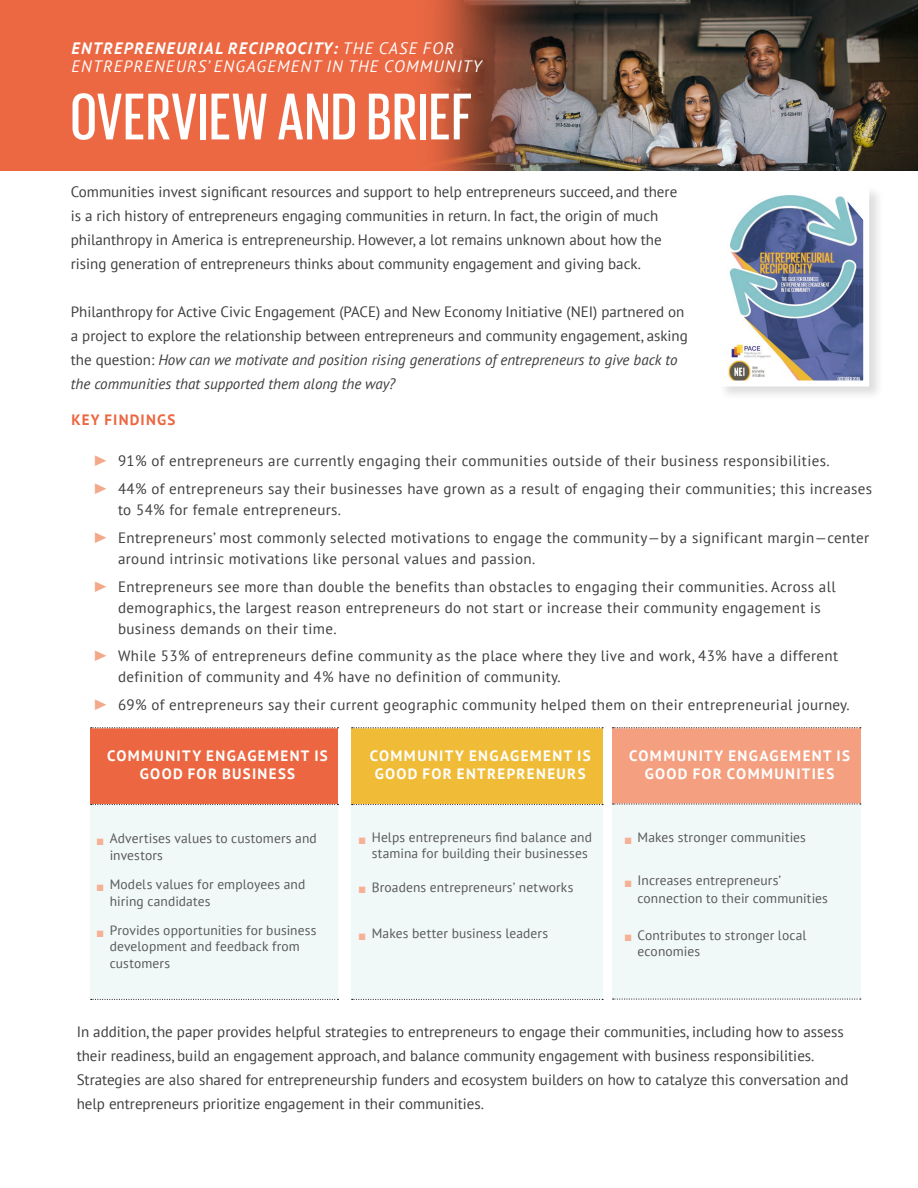
<style>
.page{position:relative;width:918px;height:1188px;background:#fff}
.page>*{position:absolute;margin:0;border:0;box-sizing:border-box;transform-origin:0 0}
.t1{font:500 67.5px "Giorgio Sans";letter-spacing:.025em;color:#fff}
.t2{font:italic 16.5px "PT Sans";letter-spacing:.08em;color:#fff}
.t3{font:italic 700 16.5px "PT Sans";letter-spacing:.08em;color:#fff}
.t4{font:15px/24px "PT Sans";color:#3e3e3f}
.t5{font:15px/21px "PT Sans";letter-spacing:.025em;color:#3e3e3f}
.Chart_Verticle_Text{font:700 15px/18px "PT Sans";letter-spacing:.09em;color:#fff;text-align:center}
.t6{font:700 15px "PT Sans";letter-spacing:.08em;color:#ec6741}
.t7{font:13.5px/16.2px "PT Sans";letter-spacing:.01em;color:#57585a}
.s1{font-weight:400}
.s2{font-style:italic}
.s3{font-family:"Helvetica Neue";color:#f4a88a}
.s4{font-family:"Franklin Gothic";color:#f6b195}
</style>
<div class="page">
<img style="left:0;top:0;width:918px;height:171px">
<div style="left:718px;top:185px;width:166px;height:216px;background:#231f20;opacity:.15"></div>
<img style="left:727px;top:194px;width:135px;height:186px">
<div style="left:720px;top:187px;width:149px;height:200px;border:6px solid #fff"></div>
<div style="left:90px;top:728px;width:248px;height:77px;background:#ec6741"></div>
<div style="left:90px;top:805px;width:248px;height:194px;background:#f1f8f8"></div>
<svg style="left:91px;top:727px;width:247px;height:1px"></svg>
<svg style="left:91px;top:804px;width:247px;height:1px"></svg>
<svg style="left:91px;top:999px;width:247px;height:1px"></svg>
<div style="left:351px;top:728px;width:252px;height:77px;background:#f0bc37"></div>
<div style="left:351px;top:805px;width:252px;height:194px;background:#f1f8f8"></div>
<svg style="left:352px;top:727px;width:251px;height:1px"></svg>
<svg style="left:352px;top:804px;width:251px;height:1px"></svg>
<svg style="left:352px;top:999px;width:251px;height:1px"></svg>
<div style="left:612px;top:728px;width:248px;height:76px;background:#f39f80"></div>
<div style="left:612px;top:804px;width:248px;height:195px;background:#f1f8f8"></div>
<svg style="left:613px;top:727px;width:248px;height:1px"></svg>
<svg style="left:613px;top:803px;width:248px;height:2px"></svg>
<svg style="left:613px;top:998px;width:248px;height:2px"></svg>
<p class="t3" style="left:71px;top:37px;width:384px">ENTREPRENEURIAL RECIPROCITY: <span class="s1">THE CASE FOR</span></p>
<p class="t2" style="left:71px;top:55px;width:412px">ENTREPRENEURS’ ENGAGEMENT IN THE COMMUNITY</p>
<p class="t1" style="left:71px;top:83px;width:403px">OVERVIEW AND BRIEF</p>
<p class="t4" style="left:71px;top:180px;width:608px">Communities invest significant resources and support to help entrepreneurs succeed, and there is a rich history of entrepreneurs engaging communities in return. In fact, the origin of much philanthropy in America is entrepreneurship. However, a lot remains unknown about how the rising generation of entrepreneurs thinks about community engagement and giving back.</p>
<p class="t4" style="left:71px;top:300px;width:619px">Philanthropy for Active Civic Engagement (PACE) and New Economy Initiative (NEI) partnered on a project to explore the relationship between entrepreneurs and community engagement, asking the question: <span class="s2">How can we motivate and position rising generations of entrepreneurs to give back to the communities that supported them along the way?</span></p>
<p class="t6" style="left:71px;top:410px;width:106px">KEY FINDINGS</p>
<p class="t5" style="left:91px;top:450px;width:740px"><span class="s3">࢝</span> 91% of entrepreneurs are currently engaging their communities outside of their business responsibilities.</p>
<p class="t5" style="left:118px;top:478px;width:756px;text-indent:-27px"><span class="s3">࢝</span> 44% of entrepreneurs say their businesses have grown as a result of engaging their communities; this increases to 54% for female entrepreneurs.</p>
<p class="t5" style="left:118px;top:527px;width:753px;text-indent:-27px"><span class="s3">࢝</span> Entrepreneurs’ most commonly selected motivations to engage the community—by a significant margin—center around intrinsic motivations like personal values and passion.</p>
<p class="t5" style="left:118px;top:576px;width:719px;text-indent:-27px"><span class="s3">࢝</span> Entrepreneurs see more than double the benefits than obstacles to engaging their communities. Across all demographics, the largest reason entrepreneurs do not start or increase their community engagement is business demands on their time.</p>
<p class="t5" style="left:118px;top:645px;width:722px;text-indent:-27px"><span class="s3">࢝</span> While 53% of entrepreneurs define community as the place where they live and work, 43% have a different definition of community and 4% have no definition of community.</p>
<p class="t5" style="left:91px;top:694px;width:760px"><span class="s3">࢝</span> 69% of entrepreneurs say their current geographic community helped them on their entrepreneurial journey.</p>
<p class="Chart_Verticle_Text" style="left:107px;top:747px;width:222px">COMMUNITY ENGAGEMENT IS<br>GOOD FOR BUSINESS</p>
<p class="t7" style="left:110px;top:830px;width:209px;text-indent:-14px"><span class="s4">■</span> Advertises values to customers and investors</p>
<p class="t7" style="left:110px;top:876px;width:197px;text-indent:-14px"><span class="s4">■</span> Models values for employees and hiring candidates</p>
<p class="t7" style="left:110px;top:922px;width:208px;text-indent:-14px"><span class="s4">■</span> Provides opportunities for business development and feedback from customers</p>
<p class="Chart_Verticle_Text" style="left:370px;top:747px;width:222px">COMMUNITY ENGAGEMENT IS<br>GOOD FOR ENTREPRENEURS</p>
<p class="Chart_Verticle_Text" style="left:629px;top:746px;width:222px">COMMUNITY ENGAGEMENT IS<br>GOOD FOR COMMUNITIES</p>
<p class="t7" style="left:372px;top:829px;width:222px;text-indent:-14px"><span class="s4">■</span> Helps entrepreneurs find balance and stamina for building their businesses</p>
<p class="t7" style="left:358px;top:879px;width:217px"><span class="s4">■</span> Broadens entrepreneurs’ networks</p>
<p class="t7" style="left:358px;top:925px;width:191px"><span class="s4">■</span> Makes better business leaders</p>
<p class="t7" style="left:624px;top:829px;width:183px"><span class="s4">■</span> Makes stronger communities</p>
<p class="t7" style="left:638px;top:871px;width:192px;line-height:18px;text-indent:-14px"><span class="s4">■</span> Increases entrepreneurs’ connection to their communities</p>
<p class="t7" style="left:638px;top:927px;width:170px;text-indent:-14px"><span class="s4">■</span> Contributes to stronger local economies</p>
<p class="t4" style="left:77px;top:1020px;width:773px">In addition, the paper provides helpful strategies to entrepreneurs to engage their communities, including how to assess their readiness, build an engagement approach, and balance community engagement with business responsibilities.<br>Strategies are also shared for entrepreneurship funders and ecosystem builders on how to catalyze this conversation and help entrepreneurs prioritize engagement in their communities.</p>
</div>
